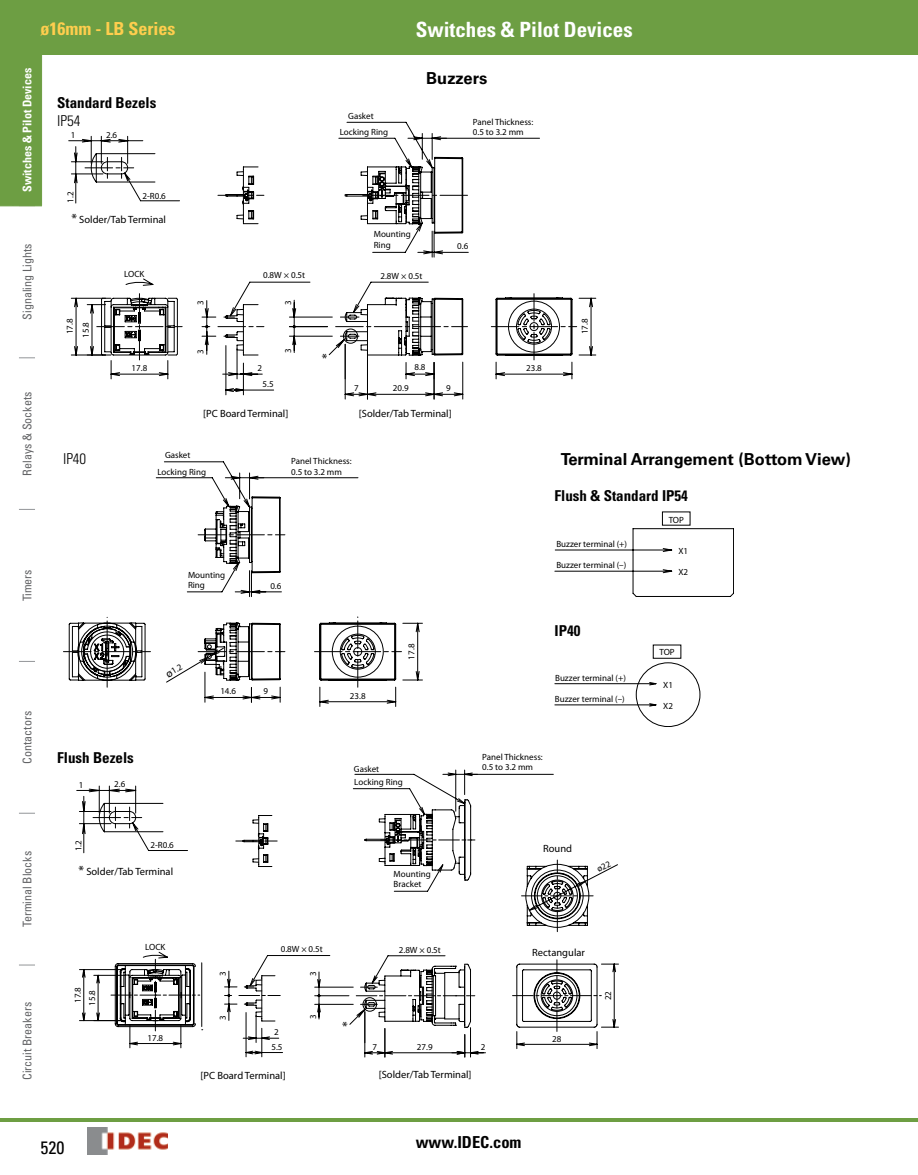
<style>
.page{position:relative;width:918px;height:1175px;background:#fff}
.page>*{position:absolute;margin:0;border:0;box-sizing:border-box;transform-origin:0 0}
.t1{font:700 condensed 21px "Univers LT Std";color:#fff}
.t2{font:700 condensed 18px "Univers LT Std";color:#ffce4e}
.t3{font:condensed 18px "Univers LT Std";color:#000}
.t4{font:700 16.5px "Univers LT Std";color:#000}
.t5{font:700 condensed 16.5px "Univers LT Std";color:#000}
.t6{font:700 condensed 15px "Univers LT Std";color:#000}
.t7{font:300 condensed 15px "Univers LT Std";letter-spacing:-.005em;color:#000}
.t8{font:condensed 12px "Univers LT Std";color:#636466}
.t9{font:700 condensed 12px "Univers LT Std";color:#fff}
.t10{font:700 10.5px "Helvetica";color:#000}
.t11{font:10.5px "Helvetica";color:#000}
.t12{font:9px/10.5px "Helvetica";color:#000}
.s1{font-family:"Helvetica Neue LT Std";font-size:10.35px}
</style>
<div class="page">
<svg style="left:19px;top:357px;width:16px;height:1px"></svg>
<svg style="left:19px;top:509px;width:16px;height:1px"></svg>
<svg style="left:19px;top:661px;width:16px;height:1px"></svg>
<svg style="left:19px;top:813px;width:16px;height:1px"></svg>
<svg style="left:19px;top:964px;width:16px;height:1px"></svg>
<img style="left:88px;top:1127px;width:80px;height:27px">
<div style="left:0;top:54px;width:42px;height:153px;background:#6d9e43"></div>
<hr style="left:13px;top:54px;width:1px;height:152px;background:#6d9e43">
<hr style="left:41px;top:54px;width:1px;height:152px;background:#6d9e43">
<svg style="left:883px;top:54px;width:16px;height:1px"></svg>
<div style="left:0;top:0;width:918px;height:54px;background:#6d9e43"></div>
<hr style="left:0;top:1118px;width:918px;height:3px;background:#6d9e43">
<svg style="left:63px;top:461px;width:360px;height:245px"></svg>
<svg style="left:555px;top:528px;width:179px;height:68px"></svg>
<div style="left:636px;top:662px;width:64px;height:64px;border:1px solid #000;border-radius:50%"></div>
<svg style="left:554px;top:682px;width:102px;height:24px"></svg>
<svg style="left:68px;top:122px;width:528px;height:277px"></svg>
<svg style="left:76px;top:769px;width:543px;height:288px"></svg>
<h2 class="t2" style="left:40px;top:18px;width:136px">ø16mm - LB Series</h2>
<h1 class="t1" style="left:416px;top:17px;width:219px">Switches &amp; Pilot Devices</h1>
<h3 class="t9" style="left:20px;top:192px;width:126px;rotate:-90deg">Switches &amp; Pilot Devices</h3>
<h3 class="t6" style="left:57px;top:93px;width:101px">Standard Bezels</h3>
<h3 class="t7" style="left:57px;top:112px;width:25px">IP54</h3>
<p class="t12" style="left:71px;top:130px;width:6px">1</p>
<p class="t12" style="left:106px;top:129px;width:13px">2.6</p>
<p class="t12" style="left:65px;top:203px;width:13px;rotate:-90deg">1.2</p>
<p class="t12" style="left:142px;top:190px;width:25px">2-R0.6</p>
<p class="t11" style="left:79px;top:213px;width:88px">Solder/Tab Terminal</p>
<h3 class="t4" style="left:426px;top:69px;width:63px">Buzzers</h3>
<p class="t12" style="left:340px;top:108px;width:50px;line-height:15.3px;text-indent:9px">Gasket<br>Locking Ring</p>
<p class="t12" style="left:473px;top:116px;width:62px">Panel Thickness:<br>0.5 to 3.2 mm</p>
<h3 class="t8" style="left:20px;top:320px;width:77px;rotate:-90deg">Signaling Lights</h3>
<h3 class="t8" style="left:20px;top:475px;width:85px;rotate:-90deg">Relays &amp; Sockets</h3>
<h3 class="t8" style="left:20px;top:601px;width:33px;rotate:-90deg">Timers</h3>
<h3 class="t8" style="left:20px;top:763px;width:54px;rotate:-90deg">Contactors</h3>
<h3 class="t8" style="left:20px;top:927px;width:78px;rotate:-90deg">Terminal Blocks</h3>
<h3 class="t8" style="left:20px;top:1080px;width:79px;rotate:-90deg">Circuit Breakers</h3>
<p class="t12" style="left:62px;top:338px;width:20px;line-height:15.9px;text-align:center;rotate:-90deg">17.8<br>15.8</p>
<h3 class="t7" style="left:63px;top:449px;width:24px">IP40</h3>
<p class="t12" style="left:124px;top:268px;width:22px">LOCK</p>
<p class="t12" style="left:195px;top:305px;width:6px;rotate:-90deg">3</p>
<p class="t12" style="left:374px;top:229px;width:39px">Mounting<br>Ring</p>
<p class="t12" style="left:263px;top:270px;width:43px">0.8W × 0.5t</p>
<p class="t12" style="left:381px;top:271px;width:43px">2.8W × 0.5t</p>
<p class="t12" style="left:283px;top:305px;width:6px;rotate:-90deg">3</p>
<p class="t12" style="left:457px;top:241px;width:13px">0.6</p>
<p class="t12" style="left:132px;top:362px;width:17px">17.8</p>
<p class="t12" style="left:195px;top:354px;width:6px;rotate:-90deg">3</p>
<p class="t12" style="left:258px;top:362px;width:6px">2</p>
<p class="t12" style="left:263px;top:378px;width:13px">5.5</p>
<p class="t12" style="left:283px;top:352px;width:6px;rotate:-90deg">3</p>
<p class="t12" style="left:415px;top:361px;width:13px">8.8</p>
<p class="t12" style="left:354px;top:383px;width:6px">7</p>
<p class="t12" style="left:446px;top:383px;width:6px">9</p>
<p class="t12" style="left:393px;top:383px;width:17px">20.9</p>
<p class="t10" style="left:203px;top:407px;width:87px">[PC Board Terminal]</p>
<p class="t10" style="left:359px;top:407px;width:94px">[Solder/Tab Terminal]</p>
<p class="t12" style="left:157px;top:447px;width:50px;line-height:16.4px;text-indent:8px">Gasket<br>Locking Ring</p>
<p class="t12" style="left:291px;top:456px;width:62px">Panel Thickness:<br>0.5 to 3.2 mm</p>
<p class="t12" style="left:188px;top:569px;width:39px">Mounting<br>Ring</p>
<p class="t12" style="left:164px;top:670px;width:19px;rotate:-31deg"><span class="s1">ø</span>1.2</p>
<p class="t12" style="left:270px;top:580px;width:13px">0.6</p>
<p class="t12" style="left:220px;top:686px;width:17px">14.6</p>
<p class="t12" style="left:263px;top:686px;width:6px">9</p>
<p class="t12" style="left:350px;top:690px;width:17px">23.8</p>
<p class="t12" style="left:406px;top:659px;width:17px;rotate:-90deg">17.8</p>
<p class="t12" style="left:526px;top:362px;width:17px">23.8</p>
<p class="t12" style="left:579px;top:334px;width:17px;rotate:-90deg">17.8</p>
<h3 class="t4" style="left:561px;top:449px;width:292px">Terminal Arrangement (Bottom View)</h3>
<h3 class="t6" style="left:555px;top:486px;width:135px">Flush &amp; Standard IP54</h3>
<p class="t12" style="left:556px;top:538px;width:72px">Buzzer terminal (+)</p>
<p class="t12" style="left:556px;top:560px;width:71px">Buzzer terminal (–)</p>
<h3 class="t6" style="left:555px;top:621px;width:27px">IP40</h3>
<p class="t12" style="left:555px;top:672px;width:72px">Buzzer terminal (+)</p>
<p class="t12" style="left:555px;top:693px;width:71px">Buzzer terminal (–)</p>
<p class="t12" style="left:669px;top:514px;width:17px">TOP</p>
<p class="t12" style="left:678px;top:545px;width:11px">X1</p>
<p class="t12" style="left:678px;top:567px;width:11px">X2</p>
<p class="t12" style="left:660px;top:646px;width:17px">TOP</p>
<p class="t12" style="left:663px;top:679px;width:11px">X1</p>
<p class="t12" style="left:663px;top:700px;width:11px">X2</p>
<h3 class="t6" style="left:57px;top:748px;width:78px">Flush Bezels</h3>
<p class="t12" style="left:79px;top:779px;width:6px">1</p>
<p class="t12" style="left:114px;top:778px;width:13px">2.6</p>
<p class="t12" style="left:354px;top:762px;width:51px;line-height:13px">Gasket<br>Locking Ring</p>
<p class="t12" style="left:482px;top:751px;width:62px">Panel Thickness:<br>0.5 to 3.2 mm</p>
<p class="t12" style="left:73px;top:851px;width:13px;rotate:-90deg">1.2</p>
<p class="t12" style="left:151px;top:840px;width:25px">2-R0.6</p>
<p class="t11" style="left:86px;top:865px;width:88px">Solder/Tab Terminal</p>
<p class="t12" style="left:394px;top:868px;width:39px">Mounting<br>Bracket</p>
<p class="t10" style="left:543px;top:841px;width:30px">Round</p>
<p class="t12" style="left:71px;top:1005px;width:20px;line-height:14.2px;text-align:center;rotate:-90deg">17.8<br>15.8</p>
<p class="t12" style="left:145px;top:941px;width:22px">LOCK</p>
<p class="t12" style="left:218px;top:975px;width:6px;rotate:-90deg">3</p>
<p class="t12" style="left:218px;top:1020px;width:6px;rotate:-90deg">3</p>
<p class="t12" style="left:281px;top:943px;width:43px">0.8W × 0.5t</p>
<p class="t12" style="left:399px;top:944px;width:43px">2.8W × 0.5t</p>
<p class="t12" style="left:308px;top:976px;width:6px;rotate:-90deg">3</p>
<p class="t12" style="left:308px;top:1018px;width:6px;rotate:-90deg">3</p>
<p class="t10" style="left:532px;top:945px;width:54px">Rectangular</p>
<p class="t12" style="left:603px;top:1000px;width:11px;rotate:-90deg">22</p>
<p class="t12" style="left:148px;top:1032px;width:17px">17.8</p>
<p class="t12" style="left:271px;top:1025px;width:13px;line-height:14.2px">2<br>5.5</p>
<p class="t12" style="left:373px;top:1041px;width:6px">7</p>
<p class="t12" style="left:417px;top:1041px;width:17px">27.9</p>
<p class="t12" style="left:481px;top:1041px;width:6px">2</p>
<p class="t10" style="left:200px;top:1069px;width:87px">[PC Board Terminal]</p>
<p class="t10" style="left:379px;top:1068px;width:94px">[Solder/Tab Terminal]</p>
<p class="t12" style="left:552px;top:1033px;width:11px">28</p>
<h2 class="t3" style="left:40px;top:1136px;width:25px">520</h2>
<h3 class="t5" style="left:416px;top:1131px;width:107px">www.IDEC.com</h3>
</div>
